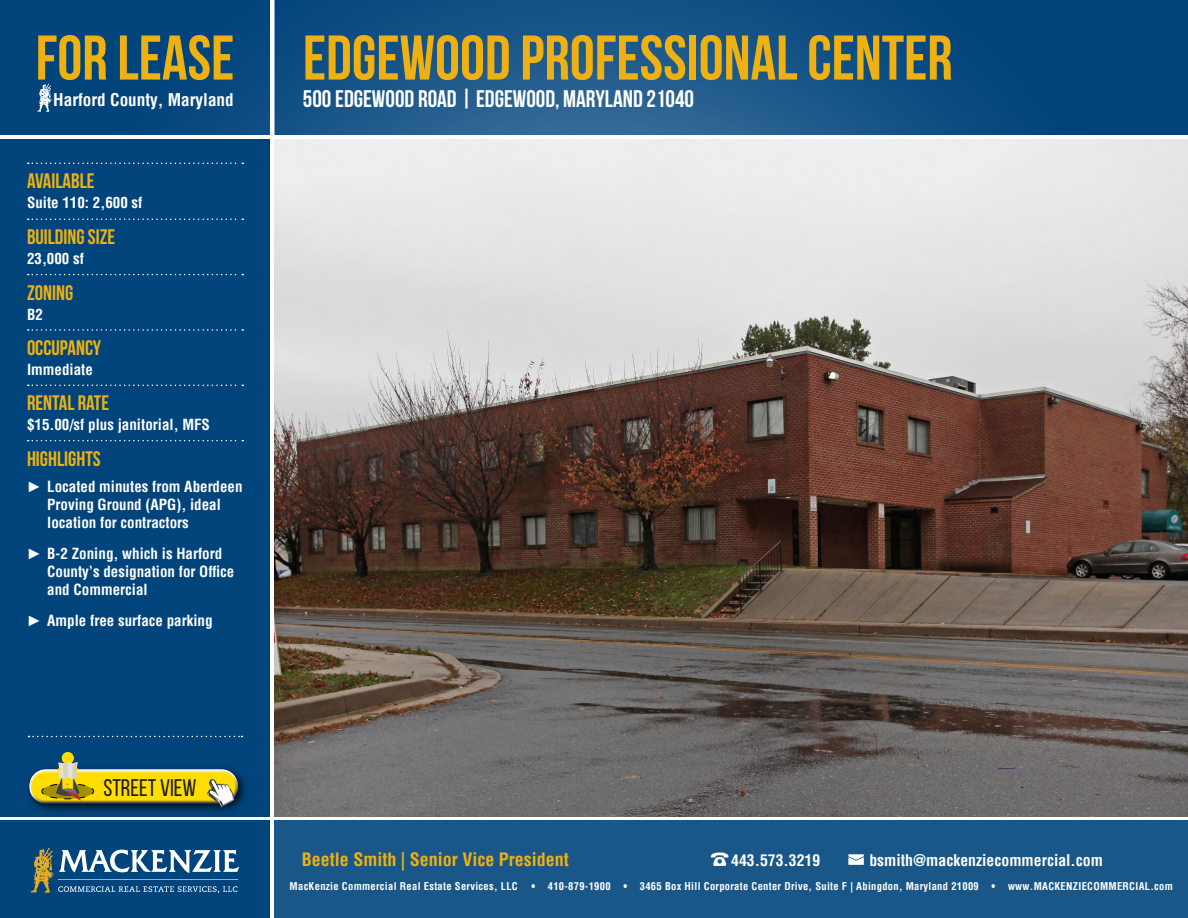
<style>
.page{position:relative;width:1188px;height:918px;background:#fff}
.page>*{position:absolute;margin:0;border:0;box-sizing:border-box;transform-origin:0 0}
.t1{font:700 63px "Bebas Neue";color:#eeb111}
.t2{font:700 24px "Bebas Neue";color:#fff}
.t3{font:24px "Bebas Neue";color:#1c1c1c}
.t4{font:700 21px "Bebas Neue";color:#eeb111}
.t5{font:700 condensed 18px "Helvetica";color:#eeb111}
.t6{font:700 condensed 17.25px "Helvetica";color:#fff}
.t7{font:700 condensed 15.75px "Helvetica";color:#fff}
.t8{font:700 condensed 15px/18px "Helvetica";color:#fff}
.t9{font:700 condensed 10.5px "Helvetica";letter-spacing:.03em;color:#fff;scale:.85 1}
.t10{font:700 condensed 10.5px "Helvetica";letter-spacing:.03em;color:#fff}
.s1{font-family:"Impact";font-weight:400;font-stretch:normal}
</style>
<div class="page">
<svg style="left:0;top:0;width:1188px;height:135px;background:#0e4e83"></svg>
<div style="left:275px;top:821px;width:913px;height:97px;background:#1a5789"></div>
<div style="left:0;top:821px;width:270px;height:97px;background:#00447c"></div>
<hr style="left:270px;top:0;width:4px;height:159px;background:#fff">
<div style="left:0;top:139px;width:270px;height:678px;background:#00447c"></div>
<svg style="left:28px;top:218px;width:215px;height:2px"></svg>
<svg style="left:28px;top:163px;width:215px;height:1px"></svg>
<svg style="left:28px;top:274px;width:215px;height:1px"></svg>
<svg style="left:28px;top:329px;width:215px;height:2px"></svg>
<svg style="left:28px;top:385px;width:215px;height:1px"></svg>
<svg style="left:28px;top:440px;width:215px;height:1px"></svg>
<svg style="left:28px;top:736px;width:215px;height:1px"></svg>
<div style="left:25px;top:764px;width:224px;height:51px;background:#000;opacity:.75"></div>
<div style="left:25px;top:765px;width:214px;height:32px;background:#fff;opacity:.75"></div>
<div style="left:28px;top:774px;width:215px;height:30px;background:#000;opacity:.75"></div>
<div style="left:62px;top:752px;width:12px;height:12px;background:#fd0;border-radius:50%"></div>
<svg style="left:41px;top:762px;width:53px;height:39px;background:#b3a63b"></svg>
<img style="left:208px;top:778px;width:26px;height:30px">
<svg style="left:848px;top:854px;width:16px;height:11px"></svg>
<svg style="left:711px;top:853px;width:17px;height:13px"></svg>
<svg style="left:31px;top:848px;width:208px;height:44px"></svg>
<img style="left:275px;top:139px;width:913px;height:678px">
<svg style="left:37px;top:84px;width:15px;height:28px"></svg>
<h1 class="t1" style="left:36px;top:23px;width:200px">FOR LEASE</h1>
<p class="t6" style="left:53px;top:89px;width:182px">Harford County, Maryland</p>
<h3 class="t4" style="left:27px;top:170px;width:69px">AVAILABLE</h3>
<p class="t8" style="left:27px;top:194px;width:117px">Suite 110: 2,600 sf</p>
<h3 class="t4" style="left:27px;top:226px;width:90px">BUILDING SIZE</h3>
<p class="t8" style="left:27px;top:250px;width:59px">23,000 sf</p>
<h3 class="t4" style="left:27px;top:281px;width:48px">ZONING</h3>
<p class="t8" style="left:27px;top:305px;width:17px">B2</p>
<h3 class="t4" style="left:27px;top:336px;width:76px">OCCUPANCY</h3>
<p class="t8" style="left:27px;top:360px;width:67px">Immediate</p>
<h3 class="t4" style="left:27px;top:392px;width:84px">RENTAL RATE</h3>
<p class="t8" style="left:27px;top:416px;width:184px">$15.00/sf plus janitorial, MFS</p>
<h3 class="t4" style="left:27px;top:447px;width:75px">HIGHLIGHTS</h3>
<p class="t8" style="left:47px;top:478px;width:197px;text-indent:-20px"><span class="s1">►</span> Located minutes from Aberdeen<br>Proving Ground (APG), ideal location for contractors</p>
<p class="t8" style="left:47px;top:545px;width:189px;text-indent:-20px"><span class="s1">►</span> B-2 Zoning, which is Harford<br>County’s designation for Office and Commercial</p>
<p class="t8" style="left:27px;top:612px;width:187px"><span class="s1">►</span> Ample free surface parking</p>
<h1 class="t1" style="left:303px;top:23px;width:651px">EDGEWOOD PROFESSIONAL CENTER</h1>
<h2 class="t2" style="left:303px;top:85px;width:393px">500 EDGEWOOD ROAD | EDGEWOOD, MARYLAND 21040</h2>
<h2 class="t3" style="left:103px;top:774px;width:95px">STREET VIEW</h2>
<p class="t5" style="left:302px;top:848px;width:269px">Beetle Smith | Senior Vice President</p>
<p class="t7" style="left:731px;top:849px;width:91px">443.573.3219</p>
<p class="t7" style="left:869px;top:849px;width:235px">bsmith@mackenziecommercial.com</p>
<p class="t10" style="left:290px;top:879px;width:230px">MacKenzie Commercial Real Estate Services, LLC</p>
<p class="t9" style="left:531px;top:879px;width:756px">• 410-879-1900 • 3465 Box Hill Corporate Center Drive, Suite F | Abingdon, Maryland 21009 • www.MACKENZIECOMMERCIAL.com</p>
</div>
